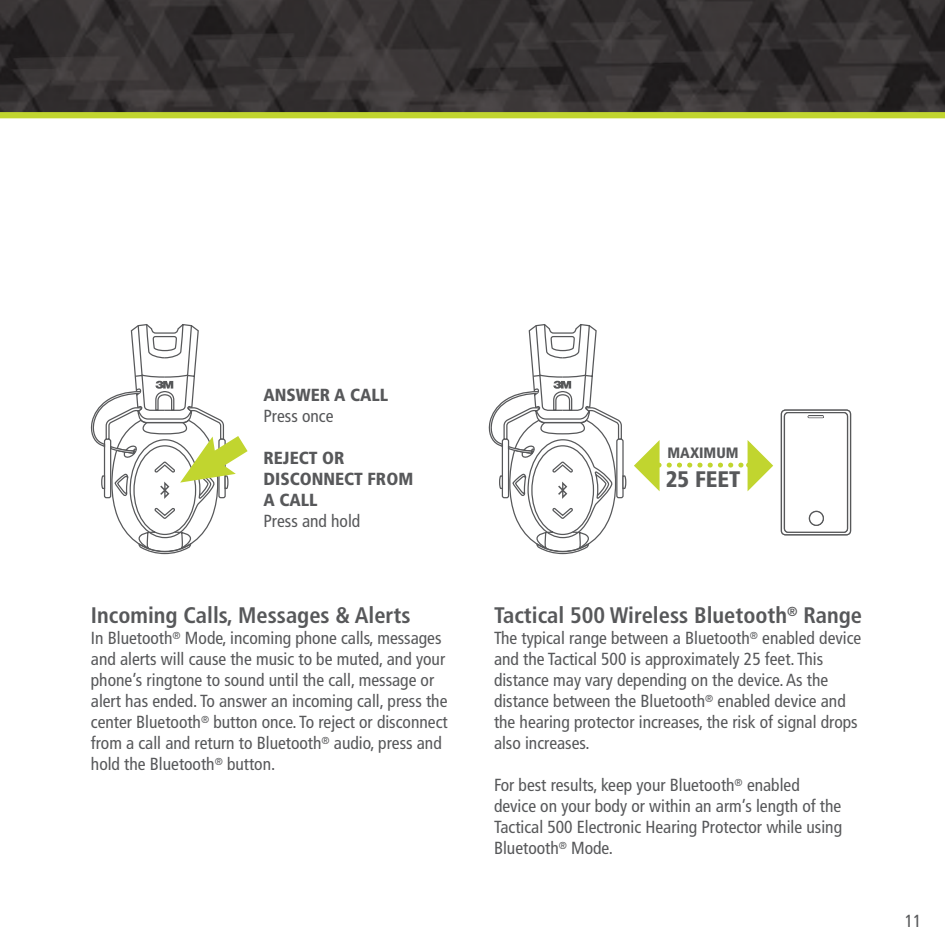
<style>
.page{position:relative;width:945px;height:945px;background:#fff}
.page>*{position:absolute;margin:0;border:0;box-sizing:border-box;transform-origin:0 0}
.t1{font:700 condensed 22.5px "Frutiger LT Std";color:#57585a}
.t2{font:900 condensed 22.5px "Frutiger LT Std";color:#57585a}
.t3{font:condensed 17.5px/21px "Frutiger LT Std";color:#57585a}
.t4{font:900 condensed 17.5px/21px "Frutiger LT Std";color:#57585a}
.t5{font:900 condensed 15px "Frutiger LT Std";color:#57585a}
</style>
<div class="page">
<img style="left:0;top:0;width:945px;height:109px">
<svg style="left:0;top:109px;width:945px;height:10px;background:#9aa63e"></svg>
<svg style="left:781px;top:410px;width:70px;height:125px"></svg>
<div style="left:781px;top:410px;width:70px;height:125px;border:1px solid #57585a;border-radius:4px"></div>
<div style="left:784px;top:413px;width:64px;height:119px;background:#fff;border-radius:4px"></div>
<div style="left:784px;top:412px;width:64px;height:121px;border:1px solid #57585a;border-radius:4px"></div>
<div style="left:808px;top:415px;width:16px;height:3px;border:1px solid #57585a"></div>
<div style="left:809px;top:511px;width:15px;height:15px;border:1px solid #57585a;border-radius:50%"></div>
<svg style="left:808px;top:416px;width:15px;height:1px"></svg>
<svg style="left:90px;top:324px;width:158px;height:231px"></svg>
<svg style="left:488px;top:324px;width:286px;height:231px"></svg>
<p class="t4" style="left:264px;top:384px;width:126px">ANSWER A CALL</p>
<p class="t3" style="left:264px;top:405px;width:71px">Press once</p>
<p class="t4" style="left:264px;top:447px;width:151px">REJECT OR<br>DISCONNECT FROM<br>A CALL</p>
<p class="t3" style="left:264px;top:510px;width:98px">Press and hold</p>
<p class="t1" style="left:91px;top:602px;width:321px">Incoming Calls, Messages &amp; Alerts</p>
<p class="t3" style="left:91px;top:628px;width:358px">In Bluetooth<sup>®</sup> Mode, incoming phone calls, messages and alerts will cause the music to be muted, and your phone’s ringtone to sound until the call, message or alert has ended. To answer an incoming call, press the center Bluetooth<sup>®</sup> button once. To reject or disconnect from a call and return to Bluetooth<sup>®</sup> audio, press and hold the Bluetooth<sup>®</sup> button.</p>
<p class="t5" style="left:668px;top:443px;width:73px">MAXIMUM</p>
<p class="t2" style="left:666px;top:466px;width:76px">25 FEET</p>
<p class="t1" style="left:494px;top:602px;width:370px">Tactical 500 Wireless Bluetooth<sup>®</sup> Range</p>
<p class="t3" style="left:494px;top:628px;width:369px">The typical range between a Bluetooth<sup>®</sup> enabled device and the Tactical 500 is approximately 25 feet. This distance may vary depending on the device. As the distance between the Bluetooth<sup>®</sup> enabled device and the hearing protector increases, the risk of signal drops also increases.</p>
<p class="t3" style="left:494px;top:775px;width:350px">For best results, keep your Bluetooth<sup>®</sup> enabled device on your body or within an arm’s length of the Tactical 500 Electronic Hearing Protector while using Bluetooth<sup>®</sup> Mode.</p>
<p class="t3" style="left:905px;top:910px;width:18px">11</p>
</div>
